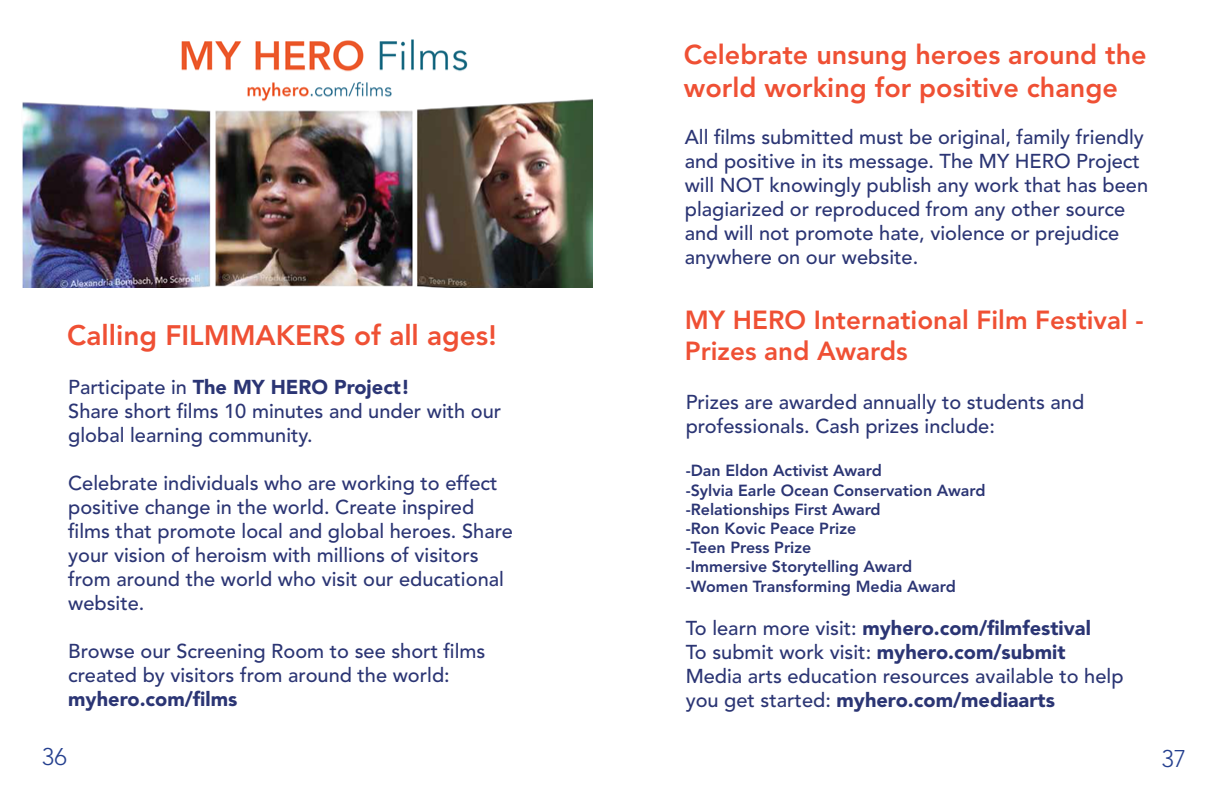
<style>
.page{position:relative;width:1224px;height:792px;background:#fff}
.page>*{position:absolute;margin:0;border:0;box-sizing:border-box;transform-origin:0 0}
.t1{font:800 28px "Avenir LT Std";color:#ef5034}
.t2{font:800 27px/32.4px "Avenir LT Std";color:#ef5034}
.t3{font:800 26px/31.2px "Avenir LT Std";color:#ef5034}
.t4{font:300 24px "Avenir LT Std";color:#25408f}
.t5{font:500 20px/24px "Avenir LT Std";color:#2b3574}
.t6{font:900 20px "Avenir LT Std";color:#2b3574}
.t7{font:800 16px/19.2px "Avenir LT Std";color:#2b3574}
.s1{font-weight:900}
</style>
<div class="page">
<img style="left:22px;top:39px;width:571px;height:249px">
<h1 class="t1" style="left:67px;top:319px;width:431px">Calling FILMMAKERS of all ages!</h1>
<p class="t5" style="left:68px;top:376px;width:435px">Participate in <span class="s1">The MY HERO Project!<br></span>Share short films 10 minutes and under with our global learning community.</p>
<p class="t5" style="left:68px;top:472px;width:446px">Celebrate individuals who are working to effect positive change in the world. Create inspired films that promote local and global heroes. Share your vision of heroism with millions of visitors from around the world who visit our educational website.</p>
<p class="t5" style="left:68px;top:640px;width:419px">Browse our Screening Room to see short films created by visitors from around the world:</p>
<p class="t6" style="left:68px;top:687px;width:171px">myhero.com/films</p>
<h2 class="t2" style="left:684px;top:39px;width:464px">Celebrate unsung heroes around the world working for positive change</h2>
<p class="t5" style="left:685px;top:126px;width:465px">All films submitted must be original, family friendly and positive in its message. The MY HERO Project will NOT knowingly publish any work that has been plagiarized or reproduced from any other source and will not promote hate, violence or prejudice anywhere on our website.</p>
<h3 class="t3" style="left:685px;top:304px;width:460px">MY HERO International Film Festival -<br>Prizes and Awards</h3>
<p class="t5" style="left:686px;top:391px;width:400px">Prizes are awarded annually to students and professionals. Cash prizes include:</p>
<p class="t7" style="left:686px;top:461px;width:301px">-Dan Eldon Activist Award<br>-Sylvia Earle Ocean Conservation Award -Relationships First Award<br>-Ron Kovic Peace Prize<br>-Teen Press Prize<br>-Immersive Storytelling Award<br>-Women Transforming Media Award</p>
<p class="t5" style="left:686px;top:616px;width:439px">To learn more visit: <span class="s1">myhero.com/filmfestival<br></span>To submit work visit: <span class="s1">myhero.com/submit </span>Media arts education resources available to help you get started: <span class="s1">myhero.com/mediaarts</span></p>
<p class="t4" style="left:42px;top:743px;width:26px">36</p>
<p class="t4" style="left:1162px;top:745px;width:26px">37</p>
</div>
